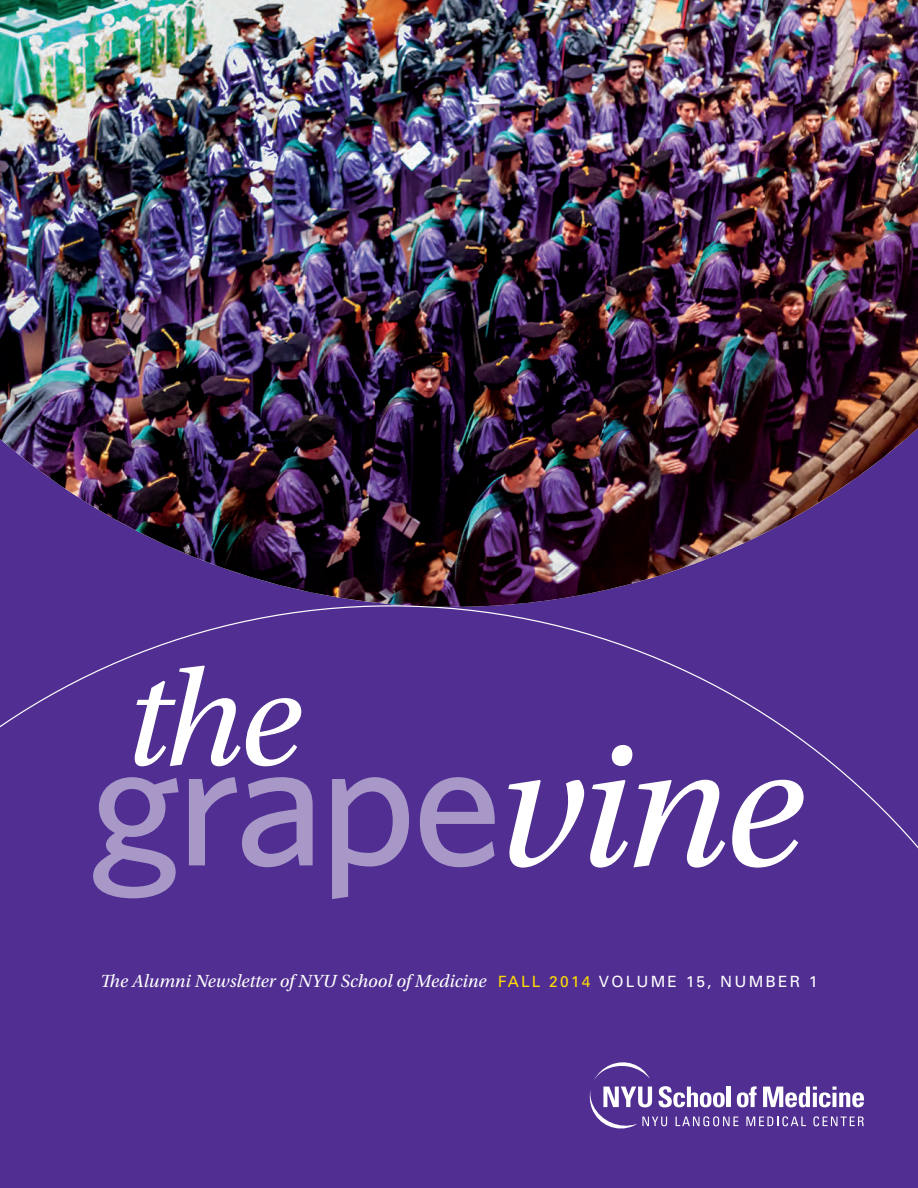
<style>
.page{position:relative;width:918px;height:1188px;background:#fff}
.page>*{position:absolute;margin:0;border:0;box-sizing:border-box;transform-origin:0 0}
.Copy_Serif{font:500 181.2px "Whitney";letter-spacing:-.03em;color:#a898c8}
.Copy_Serif-2{font:italic 140.7px "Utopia Std";color:#fff}
.t1{font:italic 18.45px "Utopia Std";color:#fff}
.s1{font-family:"Utopia Std";font-weight:400;font-style:italic;color:#fff}
.s2{font-family:"Univers";font-style:normal;font-size:15.45px;color:#ffdc01}
.s3{font-family:"Univers";font-style:normal;font-size:15.45px}
</style>
<div class="page">
<div style="left:0;top:607px;width:918px;height:581px;background:#502e92"></div>
<img style="left:0;top:0;width:918px;height:607px">
<svg style="left:594px;top:1058px;width:56px;height:22px"></svg>
<svg style="left:589px;top:1086px;width:275px;height:47px"></svg>
<p class="Copy_Serif-2" style="left:125px;top:642px;width:177px">the</p>
<p class="Copy_Serif" style="left:90px;top:683px;width:714px">grape<span class="s1">vine</span></p>
<p class="t1" style="left:101px;top:971px;width:718px">The Alumni Newsletter of NYU School of Medicine <span class="s2">FALL 2014</span> <span class="s3">VOLUME 15, NUMBER 1</span></p>
</div>
